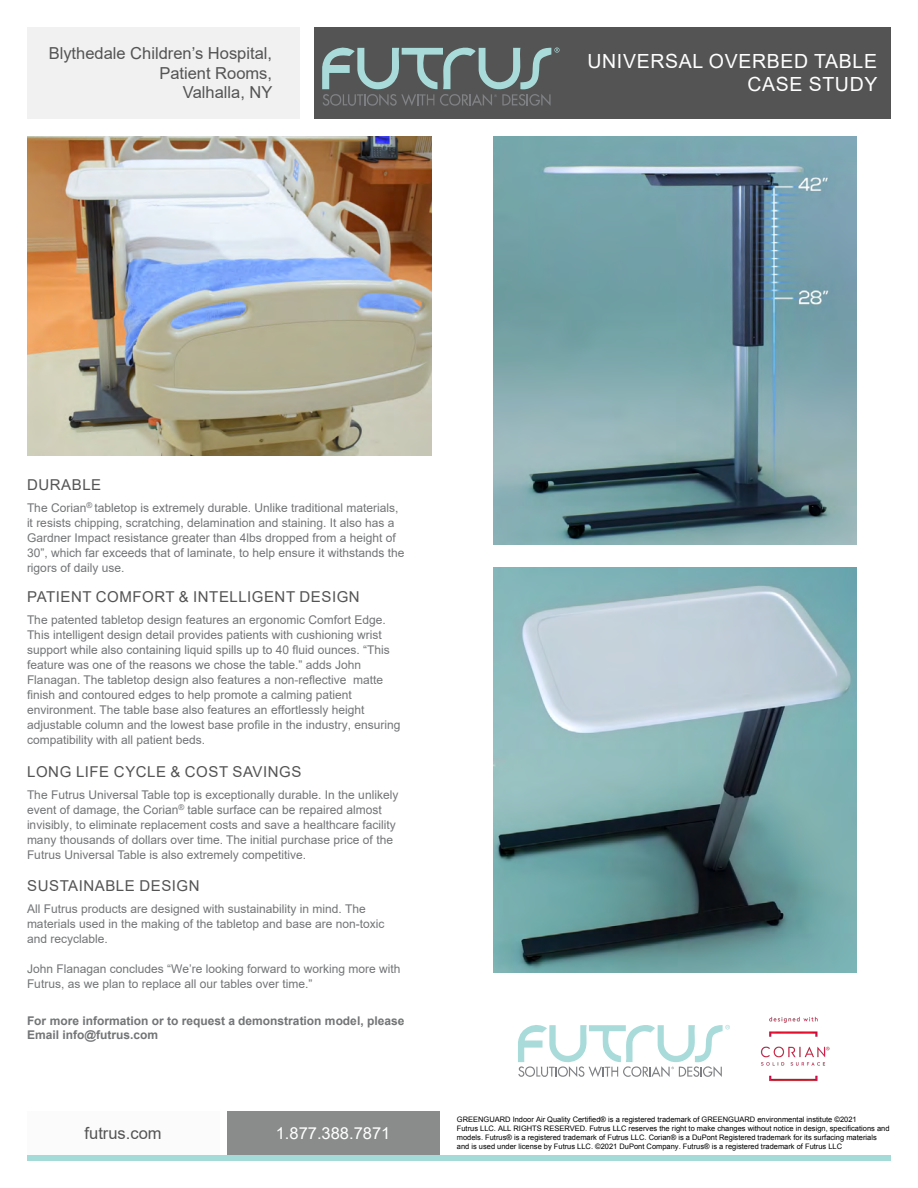
<style>
.page{position:relative;width:918px;height:1188px;background:#fff}
.page>*{position:absolute;margin:0;border:0;box-sizing:border-box;transform-origin:0 0}
.t1{font:19.5px/23.4px "Arial";letter-spacing:.035em;color:#fff;text-align:right}
.t2{font:16.5px/19.8px "Arial";color:#545454;text-align:right}
.t3{font:16.5px "Arial";color:#fff}
.t4{font:15px "Arial";letter-spacing:.035em;color:#545454}
.t5{font:12px/15px "Arial";color:#727476}
.t6{font:700 12px/14.4px "Arial";color:#727476}
.t7{font:7.5px/9px "Arial";color:#000}
.s1{font-style:inherit}
</style>
<div class="page">
<img style="left:494px;top:137px;width:362px;height:407px">
<div style="left:27px;top:1111px;width:192px;height:44px;background:#fbfbfb"></div>
<div style="left:27px;top:1155px;width:864px;height:6px;background:#a4dad8"></div>
<div style="left:227px;top:1111px;width:213px;height:44px;background:#8a8c8c"></div>
<img style="left:760px;top:1016px;width:70px;height:66px">
<svg style="left:518px;top:1025px;width:212px;height:52px"></svg>
<img style="left:494px;top:567px;width:362px;height:406px">
<img style="left:27px;top:137px;width:405px;height:319px">
<div style="left:314px;top:27px;width:577px;height:91px;background:#545454"></div>
<div style="left:27px;top:27px;width:272px;height:91px;background:#f1f1f1"></div>
<svg style="left:322px;top:47px;width:238px;height:59px"></svg>
<h2 class="t2" style="left:49px;top:43px;width:225px">Blythedale Children’s Hospital,<br>Patient Rooms,<br>Valhalla, NY</h2>
<p class="t4" style="left:27px;top:475px;width:75px">DURABLE</p>
<p class="t5" style="left:27px;top:500px;width:379px">The Corian<sup>®</sup> tabletop is extremely durable. Unlike traditional materials, it resists chipping, scratching, delamination and staining. It also has a Gardner Impact resistance <span class="s1">greater than</span> 4lbs dropped from a height of 30”, which <span class="s1">far exceeds</span> that of laminate, to help ensure it withstand<span class="s1">s</span> the rigors of daily use.</p>
<p class="t4" style="left:27px;top:587px;width:334px">PATIENT COMFORT &amp; INTELLIGENT DESIGN</p>
<p class="t5" style="left:27px;top:612px;width:375px">The patented tabletop design features an ergonomic Comfort Edge.<br>This intelligent design detail provides patients with cushioning wrist support while also containing liquid spills up to 40 fluid ounces. “This feature was one of the reasons we chose the table.” adds John Flanagan. The tabletop design also features a <span class="s1">non-reflective</span> matte finish <span class="s1">and</span> contoured edges to help promote a calming patient environment. The table base also features an effortlessly height adjustable column and the lowest base profile in the industry, ensuring compatibility with all patient beds.</p>
<p class="t4" style="left:27px;top:761px;width:276px">LONG LIFE CYCLE &amp; COST SAVINGS</p>
<p class="t5" style="left:27px;top:787px;width:373px"><span class="s1">T</span>he Futrus Universal Table <span class="s1">top is</span> exceptionally durable<span class="s1">. I</span>n the unlikely event of damage, the <span class="s1">Corian</span><sup>®</sup> <span class="s1">table surface can be repaired almost invisibly,</span> to eliminate replacement costs and save a healthcare facility many thousands of dollars over time. The initial purchase price of the Futrus Universal Table is also extremely competitive.</p>
<p class="t4" style="left:27px;top:875px;width:174px">SUSTAINABLE DESIGN</p>
<p class="t5" style="left:27px;top:901px;width:359px">All Futrus products are designed with sustainability in mind. The materials used in the making of the tabletop and base are non-toxic and recyclable.</p>
<p class="t5" style="left:27px;top:961px;width:375px">John Flanagan concludes “We’re looking forward to working more with<br>Futrus, as we plan to replace <span class="s1">all our</span> tables over time.”</p>
<p class="t6" style="left:27px;top:1013px;width:379px">For more information or to request a <span class="s1">demonstration model, please<br></span>Email info@futrus.com</p>
<h1 class="t1" style="left:587px;top:49px;width:292px">UNIVERSAL OVERBED TABLE<br>CASE STUDY</h1>
<h2 class="t2" style="left:85px;top:1123px;width:79px">futrus.com</h2>
<p class="t7" style="left:457px;top:1115px;width:434px">GREENGUARD Indoor Air Quality Certified® is a registered trademark of GREENGUARD environmental institute ©2021<br>Futrus LLC. ALL RIGHTS RESERVED. Futrus LLC reserves the right to make changes without notice in design, specifications and models. Futrus® is a registered trademark of Futrus LLC. Corian® is a DuPont Registered trademark for its surfacing materials and is used under license by Futrus LLC. ©2021 DuPont Company. Futrus® is a registered trademark of Futrus LLC</p>
<h2 class="t3" style="left:276px;top:1122px;width:116px">1.877.388.7871</h2>
</div>
